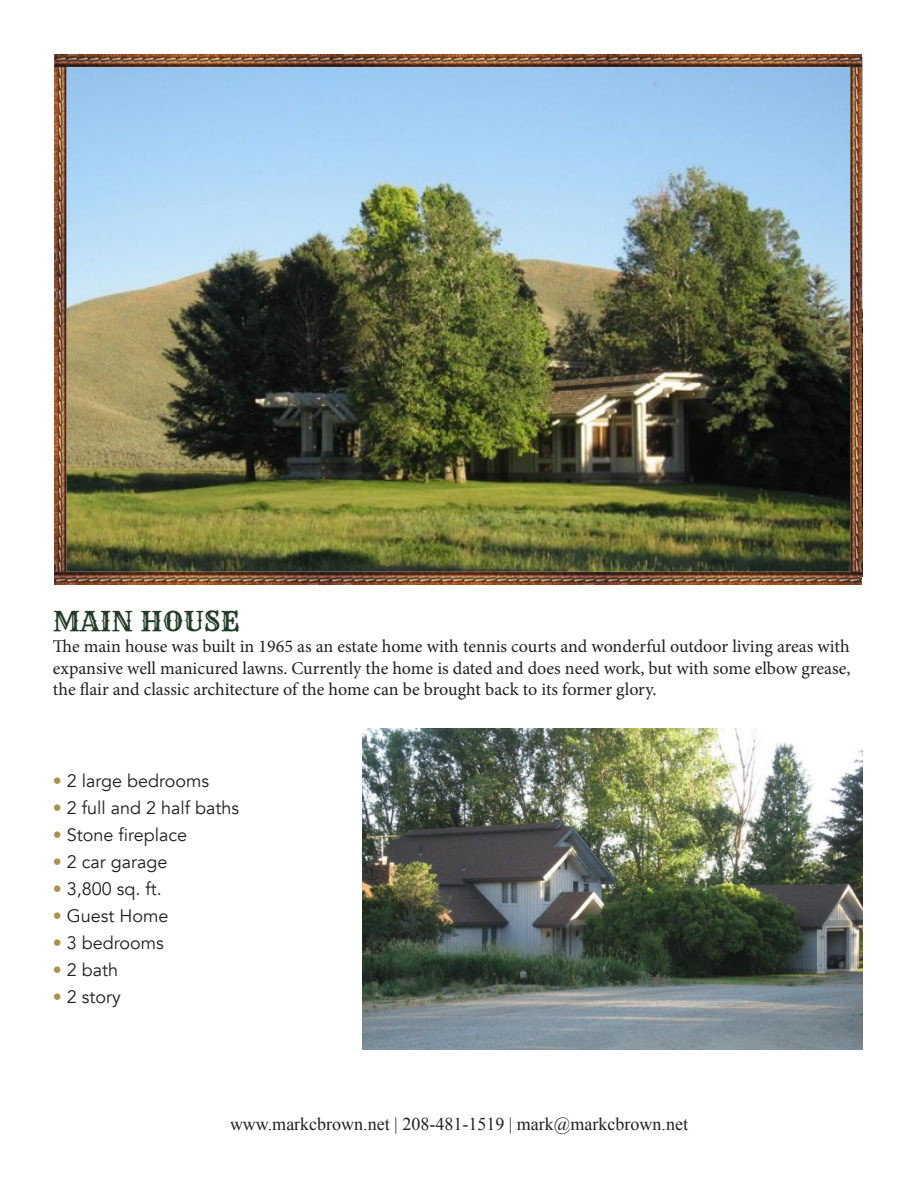
<style>
.page{position:relative;width:918px;height:1188px;background:#fff}
.page>*{position:absolute;margin:0;border:0;box-sizing:border-box;transform-origin:0 0}
.t1{font:27px "Rye";color:#213b26}
.t2{font:18px/21.6px "Minion Pro";letter-spacing:-.005em;color:#231f20;text-align:justify}
.t3{font:18px "Avenir";color:#231f20}
.t4{font:18px "Times New Roman";color:#231f20}
.s1{color:#ab8f4f}
</style>
<div class="page">
<img style="left:363px;top:729px;width:499px;height:321px">
<img style="left:54px;top:54px;width:807px;height:531px">
<p class="t1" style="left:53px;top:604px;width:188px">MAIN HOUSE</p>
<p class="t2" style="left:53px;top:636px;width:799px">The main house was built in 1965 as an estate home with tennis courts and wonderful outdoor living areas with expansive well manicured lawns. Currently the home is dated and does need work, but with some elbow grease, the flair and classic architecture of the home can be brought back to its former glory.</p>
<p class="t3" style="left:53px;top:770px;width:158px"><span class="s1">•</span> 2 large bedrooms</p>
<p class="t3" style="left:53px;top:797px;width:188px"><span class="s1">•</span> 2 full and 2 half baths</p>
<p class="t3" style="left:53px;top:824px;width:136px"><span class="s1">•</span> Stone fireplace</p>
<p class="t3" style="left:53px;top:851px;width:116px"><span class="s1">•</span> 2 car garage</p>
<p class="t3" style="left:53px;top:878px;width:111px"><span class="s1">•</span> 3,800 sq. ft.</p>
<p class="t3" style="left:53px;top:905px;width:117px"><span class="s1">•</span> Guest Home</p>
<p class="t3" style="left:53px;top:932px;width:113px"><span class="s1">•</span> 3 bedrooms</p>
<p class="t3" style="left:53px;top:959px;width:67px"><span class="s1">•</span> 2 bath</p>
<p class="t3" style="left:53px;top:986px;width:69px"><span class="s1">•</span> 2 story</p>
<p class="t4" style="left:230px;top:1114px;width:460px">www.markcbrown.net | 208-481-1519 | mark@markcbrown.net</p>
</div>
